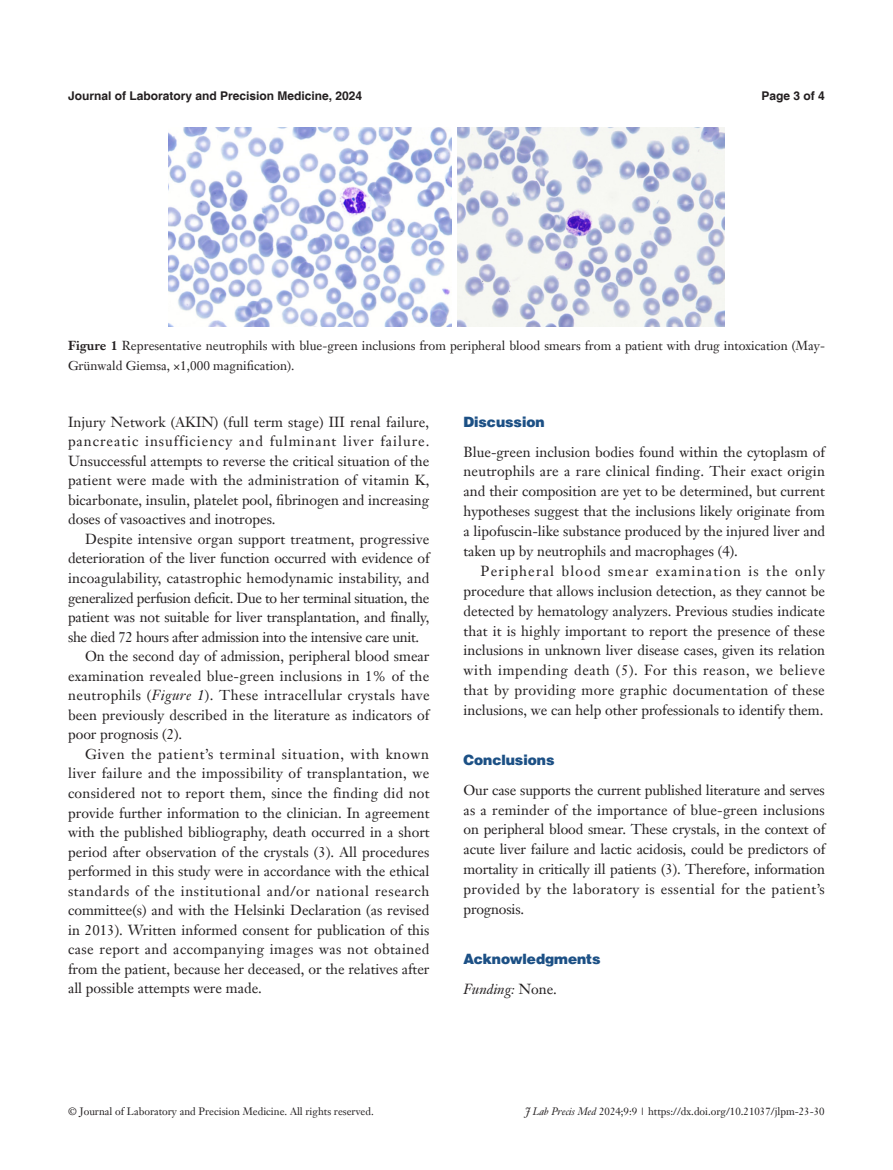
<style>
.page{position:relative;width:893px;height:1170px;background:#fff}
.page>*{position:absolute;margin:0;border:0;box-sizing:border-box;transform-origin:0 0}
.t1{font:14.25px/20px "Janson Text LT";letter-spacing:.005em;color:#231f20;text-align:justify}
.t2{font:14.25px "Janson Text LT";letter-spacing:-.02em;color:#231f20}
.t3{font:14.25px "Janson Text LT";letter-spacing:.03em;color:#231f20}
.t4{font:14.25px "Janson Text LT";letter-spacing:.025em;color:#231f20}
.t5{font:14.25px "Janson Text LT";letter-spacing:.04em;color:#231f20}
.t6{font:14.25px "Janson Text LT";letter-spacing:.05em;color:#231f20}
.t7{font:900 14.25px "Helvetica";color:#1c5085}
.t8{font:italic 14.25px "Janson Text LT";color:#231f20}
.t9{font:12.75px/19.5px "Janson Text LT";color:#231f20}
.t10{font:700 12px "Helvetica";color:#231f20}
.t11{font:10.5px "Janson Text LT";color:#231f20}
.s1{font-weight:700}
.s2{font-style:italic}
.s3{font-style:normal}
</style>
<div class="page">
<img style="left:168px;top:128px;width:284px;height:199px">
<img style="left:457px;top:128px;width:267px;height:199px">
<p class="t10" style="left:68px;top:88px;width:296px">Journal of Laboratory and Precision Medicine, 2024</p>
<p class="t10" style="left:762px;top:88px;width:65px">Page 3 of 4</p>
<p class="t9" style="left:68px;top:336px;width:758px"><span class="s1">Figure 1</span> Representative neutrophils with blue-green inclusions from peripheral blood smears from a patient with drug intoxication (May-<br>Grünwald Giemsa, ×1,000 magnification).</p>
<p class="t1" style="left:68px;top:412px;width:363px;line-height:19.5px">Injury Network (AKIN) (full term stage) III renal failure, pancreatic insufficiency and fulminant liver failure.<br>Unsuccessful attempts to reverse the critical situation of the patient were made with the administration of vitamin K, bicarbonate, insulin, platelet pool, fibrinogen and increasing doses of vasoactives and inotropes.</p>
<p class="t1" style="left:85px;top:529px;width:346px">Despite intensive organ support treatment, progressive</p>
<p class="t1" style="left:68px;top:548px;width:363px">deterioration of the liver function occurred with evidence of</p>
<p class="t1" style="left:68px;top:568px;width:363px">incoagulability, catastrophic hemodynamic instability, and</p>
<p class="t2" style="left:68px;top:588px;width:363px">generalized perfusion deficit. Due to her terminal situation, the</p>
<p class="t1" style="left:68px;top:607px;width:363px">patient was not suitable for liver transplantation, and finally,</p>
<p class="t2" style="left:68px;top:627px;width:353px">she died 72 hours after admission into the intensive care unit.</p>
<p class="t1" style="left:85px;top:646px;width:346px">On the second day of admission, peripheral blood smear</p>
<p class="t1" style="left:68px;top:665px;width:363px">examination revealed blue-green inclusions in 1% of the</p>
<p class="t3" style="left:68px;top:686px;width:363px">neutrophils (<span class="s2">Figure 1</span>). These intracellular crystals have</p>
<p class="t1" style="left:68px;top:704px;width:363px">been previously described in the literature as indicators of</p>
<p class="t1" style="left:68px;top:724px;width:116px">poor prognosis (2).</p>
<p class="t6" style="left:85px;top:744px;width:346px">Given the patient’s terminal situation, with known</p>
<p class="t4" style="left:68px;top:764px;width:363px">liver failure and the impossibility of transplantation, we</p>
<p class="t1" style="left:68px;top:782px;width:363px">considered not to report them, since the finding did not</p>
<p class="t1" style="left:68px;top:802px;width:363px">provide further information to the clinician. In agreement</p>
<p class="t1" style="left:68px;top:822px;width:363px">with the published bibliography, death occurred in a short</p>
<p class="t1" style="left:68px;top:841px;width:363px">period after observation of the crystals (3). All procedures</p>
<p class="t1" style="left:68px;top:861px;width:363px">performed in this study were in accordance with the ethical</p>
<p class="t5" style="left:68px;top:881px;width:363px">standards of the institutional and/or national research</p>
<p class="t1" style="left:68px;top:900px;width:363px">committee(s) and with the Helsinki Declaration (as revised</p>
<p class="t1" style="left:68px;top:919px;width:363px">in 2013). Written informed consent for publication of this</p>
<p class="t3" style="left:68px;top:940px;width:363px">case report and accompanying images was not obtained</p>
<p class="t1" style="left:68px;top:958px;width:363px">from the patient, because her deceased, or the relatives after</p>
<p class="t1" style="left:68px;top:978px;width:195px">all possible attempts were made.</p>
<p class="t7" style="left:463px;top:412px;width:83px">Discussion</p>
<p class="t1" style="left:463px;top:441px;width:363px">Blue-green inclusion bodies found within the cytoplasm of neutrophils are a rare clinical finding. Their exact origin and their composition are yet to be determined, but current hypotheses suggest that the inclusions likely originate from a lipofuscin-like substance produced by the injured liver and taken up by neutrophils and macrophages (4).</p>
<p class="t1" style="left:463px;top:561px;width:363px;text-indent:17px">Peripheral blood smear examination is the only procedure that allows inclusion detection, as they cannot be detected by hematology analyzers. Previous studies indicate that it is highly important to report the presence of these inclusions in unknown liver disease cases, given its relation with impending death (5). For this reason, we believe that by providing more graphic documentation of these inclusions, we can help other professionals to identify them.</p>
<p class="t7" style="left:463px;top:750px;width:92px">Conclusions</p>
<p class="t1" style="left:463px;top:779px;width:363px">Our case supports the current published literature and serves as a reminder of the importance of blue-green inclusions on peripheral blood smear. These crystals, in the context of acute liver failure and lactic acidosis, could be predictors of mortality in critically ill patients (3). Therefore, information provided by the laboratory is essential for the patient’s prognosis.</p>
<p class="t7" style="left:463px;top:949px;width:139px">Acknowledgments</p>
<p class="t8" style="left:463px;top:979px;width:95px">Funding: <span class="s3">None.</span></p>
<p class="t11" style="left:68px;top:1104px;width:307px">© Journal of Laboratory and Precision Medicine. All rights reserved.</p>
<p class="t11" style="left:525px;top:1104px;width:301px"><span class="s2">J Lab Precis Med</span> 2024;9:9 | https://dx.doi.org/10.21037/jlpm-23-30</p>
</div>
